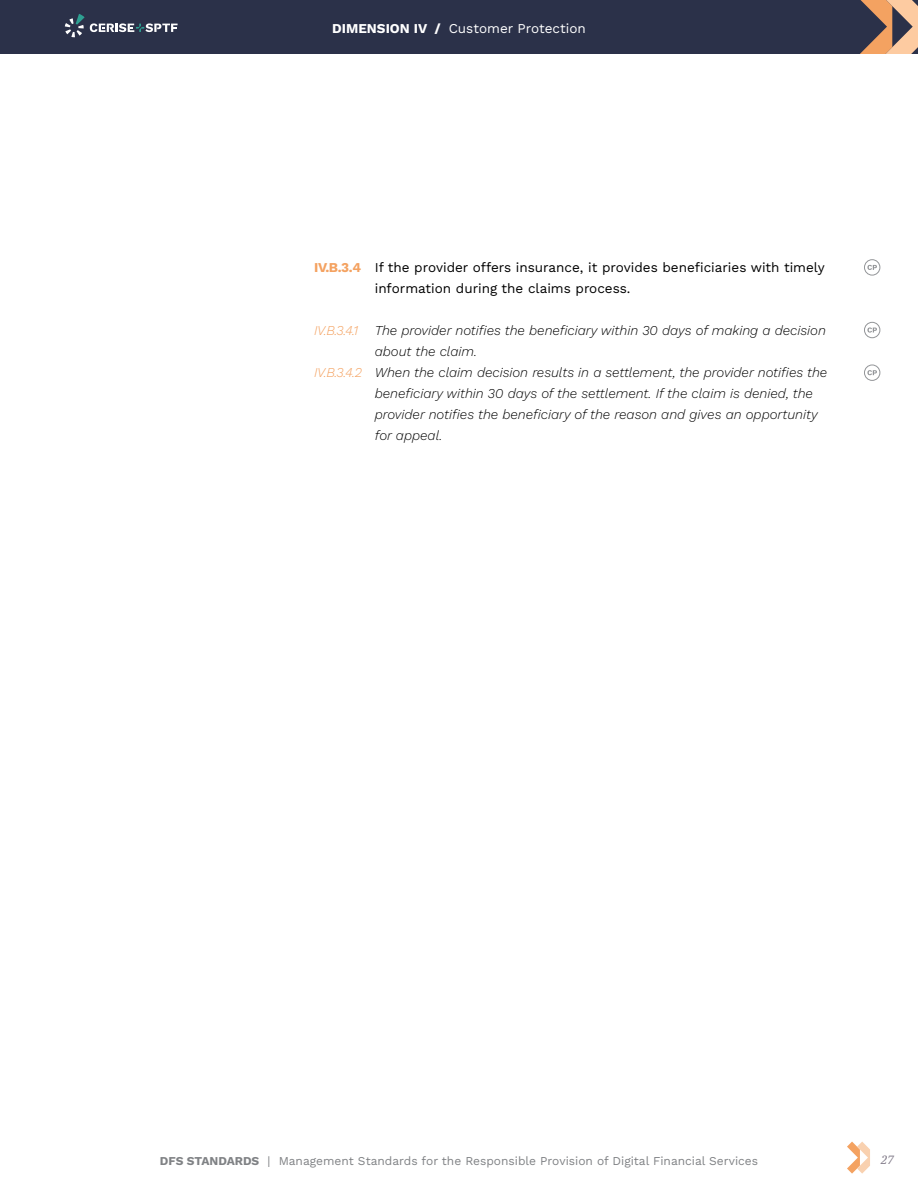
<style>
.page{position:relative;width:918px;height:1188px;background:#fff}
.page>*{position:absolute;margin:0;border:0;box-sizing:border-box;transform-origin:0 0}
.t1{font:italic 13.5px/21px "Work Sans";color:#000}
.t2{font:13.5px/21px "Work Sans";color:#000}
.t3{font:13.5px "Work Sans";color:#fff}
.t4{font:italic 13.5px "Work Sans";color:#f4a261}
.t5{font:700 13.5px "Work Sans";color:#f4a261}
.t6{font:12px "Work Sans";color:#808285}
.t7{font:italic 12px "IBM Plex Serif Text";color:#827c8a}
.s1{font-weight:700}
</style>
<div class="page">
<svg style="left:847px;top:1142px;width:23px;height:32px"></svg>
<div style="left:0;top:0;width:918px;height:54px;background:#2b3149"></div>
<svg style="left:864px;top:260px;width:16px;height:15px"></svg>
<div style="left:864px;top:259px;width:16px;height:17px;border:1px solid #939598;border-radius:50%"></div>
<svg style="left:867px;top:265px;width:10px;height:5px"></svg>
<div style="left:864px;top:322px;width:16px;height:16px;border:1px solid #939598;border-radius:50%"></div>
<svg style="left:867px;top:327px;width:10px;height:6px"></svg>
<svg style="left:864px;top:365px;width:16px;height:15px"></svg>
<div style="left:864px;top:364px;width:16px;height:17px;border:1px solid #939598;border-radius:50%"></div>
<svg style="left:867px;top:370px;width:10px;height:5px"></svg>
<p class="t3" style="left:332px;top:18px;width:255px"><span class="s1">DIMENSION IV /</span> Customer Protection</p>
<p class="t5" style="left:314px;top:257px;width:48px">IV.B.3.4</p>
<p class="t4" style="left:314px;top:320px;width:45px">IV.B.3.4.1</p>
<p class="t4" style="left:314px;top:362px;width:49px">IV.B.3.4.2</p>
<p class="t2" style="left:375px;top:256px;width:451px">If the provider offers insurance, it provides beneficiaries with timely information during the claims process.</p>
<p class="t1" style="left:375px;top:319px;width:454px">The provider notifies the beneficiary within 30 days of making a decision about the claim.<br>When the claim decision results in a settlement, the provider notifies the beneficiary within 30 days of the settlement. If the claim is denied, the provider notifies the beneficiary of the reason and gives an opportunity for appeal.</p>
<p class="t6" style="left:160px;top:1151px;width:600px"><span class="s1">DFS STANDARDS</span> | Management Standards for the Responsible Provision of Digital Financial Services</p>
<p class="t7" style="left:881px;top:1151px;width:15px">27</p>
</div>
